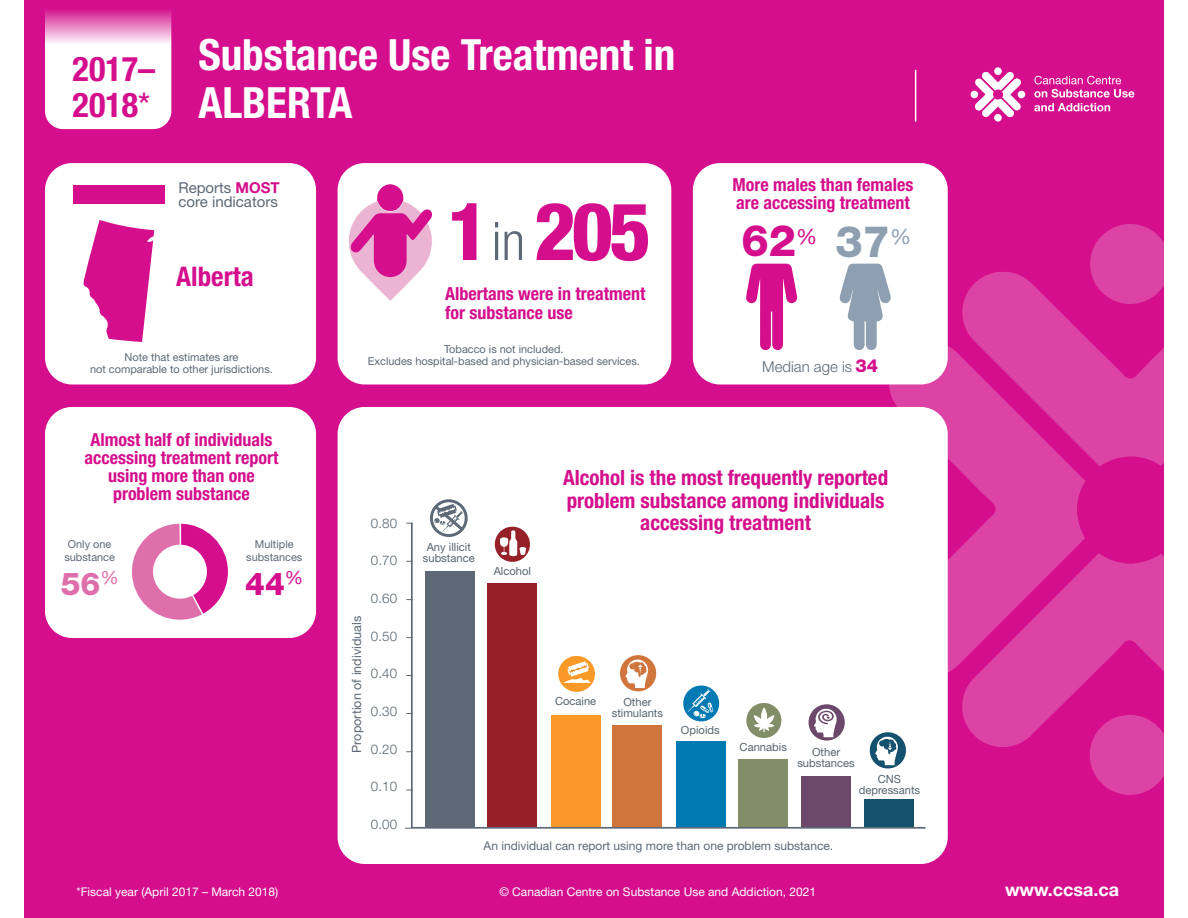
<style>
.page{position:relative;width:1188px;height:918px;background:#fff}
.page>*{position:absolute;margin:0;border:0;box-sizing:border-box;transform-origin:0 0}
.t1{font:800 condensed 80.25px "Helvetica Neue LT Std";color:#d40e8c}
.t2{font:800 43.35px "Helvetica Neue LT Std";color:#d40e8c}
.t3{font:700 condensed 43.05px/48.4px "Helvetica Neue LT Std";color:#fff}
.t4{font:700 condensed 34.05px/36px "Helvetica Neue LT Std";color:#d40e8c}
.t5{font:800 31.5px "Helvetica Neue LT Std";color:#de6fab}
.t6{font:800 31.5px "Helvetica Neue LT Std";color:#d40e8c}
.t7{font:700 condensed 27px "Helvetica Neue LT Std";color:#d40e8c}
.t8{font:700 condensed 21px/22.5px "Helvetica Neue LT Std";color:#d40e8c;text-align:center}
.t9{font:700 condensed 18px/18px "Helvetica Neue LT Std";color:#d40e8c}
.t10{font:700 18px "Helvetica Neue LT Std";color:#fff}
.t11{font:15px/13.5px "Helvetica Neue LT Std";color:#5d6977}
.t12{font:300 15px "Helvetica Neue LT Std";color:#5d6977}
.t13{font:300 13.35px "Helvetica Neue LT Std";letter-spacing:.01em;color:#55646d}
.t14{font:12.6px "Helvetica Neue LT Std";color:#5d6977}
.t15{font:12px "Helvetica Neue LT Std";color:#fff}
.t16{font:12px "Helvetica Neue LT Std";color:#5d6977}
.t17{font:11.25px/11.2px "Helvetica Neue LT Std";color:#55646d;text-align:center}
.t18{font:10.95px/12.3px "Helvetica Neue LT Std";color:#5d6977;text-align:center}
.s1{font-weight:400}
.s2{font-weight:700;color:#d40e8c}
.s3{font-weight:300;font-size:53.25px;color:#5d6977}
.s4{color:#8e9fb1}
.s5{font-weight:800;font-size:18px;color:#d40e8c}
</style>
<div class="page">
<div style="left:24px;top:0;width:1140px;height:918px;background:#d40e8c"></div>
<svg style="left:962px;top:224px;width:202px;height:242px"></svg>
<svg style="left:885px;top:338px;width:201px;height:174px;fill:#dd42a5"></svg>
<div style="left:994px;top:67px;width:8px;height:8px;background:#fff;border-radius:50%"></div>
<div style="left:971px;top:91px;width:7px;height:7px;background:#fff;border-radius:50%"></div>
<div style="left:1018px;top:91px;width:7px;height:7px;background:#fff;border-radius:50%"></div>
<div style="left:994px;top:114px;width:8px;height:8px;background:#fff;border-radius:50%"></div>
<svg style="left:975px;top:72px;width:46px;height:45px"></svg>
<svg style="left:1034px;top:76px;width:100px;height:35px"></svg>
<hr style="left:915px;top:70px;width:1px;height:51px;background:#fff">
<div style="left:45px;top:163px;width:271px;height:221px;background:#fff;border-radius:27px"></div>
<div style="left:73px;top:186px;width:92px;height:18px;background:#d40e8c"></div>
<svg style="left:83px;top:220px;width:71px;height:122px"></svg>
<div style="left:693px;top:163px;width:255px;height:221px;background:#fff;border-radius:27px"></div>
<svg style="left:746px;top:264px;width:52px;height:86px"></svg>
<div style="left:338px;top:407px;width:610px;height:457px;background:#fff;border-radius:27px"></div>
<div style="left:338px;top:163px;width:333px;height:221px;background:#fff;border-radius:27px"></div>
<svg style="left:840px;top:264px;width:51px;height:86px"></svg>
<svg style="left:349px;top:184px;width:83px;height:117px"></svg>
<svg style="left:746px;top:703px;width:36px;height:35px"></svg>
<svg style="left:869px;top:512px;width:295px;height:283px"></svg>
<svg style="left:620px;top:655px;width:37px;height:37px"></svg>
<div style="left:551px;top:715px;width:50px;height:113px;background:#f89928"></div>
<div style="left:613px;top:726px;width:49px;height:102px;background:#d0753b"></div>
<div style="left:676px;top:741px;width:50px;height:87px;background:#0179b3"></div>
<div style="left:738px;top:759px;width:50px;height:69px;background:#828e68"></div>
<div style="left:801px;top:776px;width:50px;height:52px;background:#6c486b"></div>
<div style="left:864px;top:800px;width:50px;height:28px;background:#14516e"></div>
<div style="left:683px;top:685px;width:36px;height:36px;background:#0179b3;border-radius:50%"></div>
<svg style="left:687px;top:689px;width:26px;height:29px"></svg>
<div style="left:558px;top:656px;width:37px;height:36px;background:#f89928;border-radius:50%"></div>
<svg style="left:563px;top:661px;width:28px;height:22px"></svg>
<svg style="left:808px;top:704px;width:37px;height:37px"></svg>
<div style="left:425px;top:571px;width:50px;height:257px;background:#5d6977"></div>
<div style="left:487px;top:583px;width:50px;height:245px;background:#962027"></div>
<hr style="left:411px;top:523px;width:2px;height:305px;background:#5d6977">
<hr style="left:411px;top:827px;width:515px;height:2px;background:#5d6977">
<svg style="left:494px;top:526px;width:36px;height:36px"></svg>
<svg style="left:430px;top:499px;width:38px;height:38px"></svg>
<svg style="left:45px;top:10px;width:126px;height:119px;background:#f8dbed"></svg>
<div style="left:45px;top:407px;width:271px;height:231px;background:#fff;border-radius:27px"></div>
<svg style="left:132px;top:523px;width:96px;height:97px"></svg>
<p class="t4" style="left:73px;top:51px;width:84px">2017–<br>2018<span class="s1">*</span></p>
<p class="t3" style="left:198px;top:30px;width:479px">Substance Use Treatment in<br>ALBERTA</p>
<p class="t11" style="left:178px;top:181px;width:103px">Reports <span class="s2">MOST </span>core indicators</p>
<p class="t7" style="left:176px;top:260px;width:79px">Alberta</p>
<p class="t1" style="left:447px;top:182px;width:205px">1<span class="s3">in</span> 205</p>
<p class="t9" style="left:445px;top:284px;width:202px;line-height:19.2px">Albertans were in treatment for substance use</p>
<p class="t18" style="left:90px;top:351px;width:184px">Note that estimates are<br>not comparable to other jurisdictions.</p>
<p class="t18" style="left:444px;top:343px;width:121px">Tobacco is not included.</p>
<p class="t18" style="left:368px;top:355px;width:274px">Excludes hospital-based and physician-based services.</p>
<p class="t9" style="left:733px;top:175px;width:182px">More males than females are accessing treatment</p>
<p class="t2" style="left:741px;top:215px;width:171px">62<sup>%</sup> <span class="s4">37</span><sup>%</sup></p>
<p class="t12" style="left:762px;top:357px;width:118px">Median age is <span class="s5">34</span></p>
<p class="t9" style="left:85px;top:430px;width:195px;text-align:center">Almost half of individuals accessing treatment report using more than one problem substance</p>
<p class="t18" style="left:64px;top:538px;width:52px">Only one substance</p>
<p class="t5" style="left:61px;top:565px;width:60px">56<sup>%</sup></p>
<p class="t18" style="left:255px;top:538px;width:40px">Multiple</p>
<p class="t18" style="left:246px;top:550px;width:58px">substances</p>
<p class="t6" style="left:245px;top:565px;width:60px">44<sup>%</sup></p>
<p class="t13" style="left:371px;top:515px;width:28px">0.80</p>
<p class="t13" style="left:371px;top:552px;width:28px">0.70</p>
<p class="t13" style="left:371px;top:590px;width:28px">0.60</p>
<p class="t13" style="left:371px;top:628px;width:28px">0.50</p>
<p class="t13" style="left:371px;top:665px;width:28px">0.40</p>
<p class="t13" style="left:371px;top:703px;width:28px">0.30</p>
<p class="t13" style="left:371px;top:741px;width:28px">0.20</p>
<p class="t13" style="left:371px;top:778px;width:28px">0.10</p>
<p class="t13" style="left:371px;top:816px;width:28px">0.00</p>
<p class="t14" style="left:349px;top:753px;width:138px;rotate:-90deg">Proportion of individuals</p>
<p class="t17" style="left:423px;top:541px;width:53px">Any illicit substance</p>
<p class="t17" style="left:494px;top:566px;width:39px">Alcohol</p>
<p class="t8" style="left:563px;top:466px;width:327px">Alcohol is the most frequently reported problem substance among individuals accessing treatment</p>
<p class="t17" style="left:555px;top:696px;width:43px">Cocaine</p>
<p class="t17" style="left:623px;top:696px;width:30px">Other</p>
<p class="t17" style="left:612px;top:707px;width:53px">stimulants</p>
<p class="t17" style="left:681px;top:724px;width:40px">Opioids</p>
<p class="t17" style="left:740px;top:742px;width:49px">Cannabis</p>
<p class="t17" style="left:812px;top:746px;width:30px">Other</p>
<p class="t17" style="left:797px;top:757px;width:59px">substances</p>
<p class="t17" style="left:878px;top:773px;width:25px">CNS</p>
<p class="t17" style="left:859px;top:784px;width:63px">depressants</p>
<p class="t16" style="left:484px;top:839px;width:351px">An individual can report using more than one problem substance.</p>
<p class="t15" style="left:77px;top:884px;width:203px">*Fiscal year (April 2017 – March 2018)</p>
<p class="t15" style="left:499px;top:884px;width:318px">© Canadian Centre on Substance Use and Addiction, 2021</p>
<p class="t10" style="left:1005px;top:878px;width:116px">www.ccsa.ca</p>
</div>
